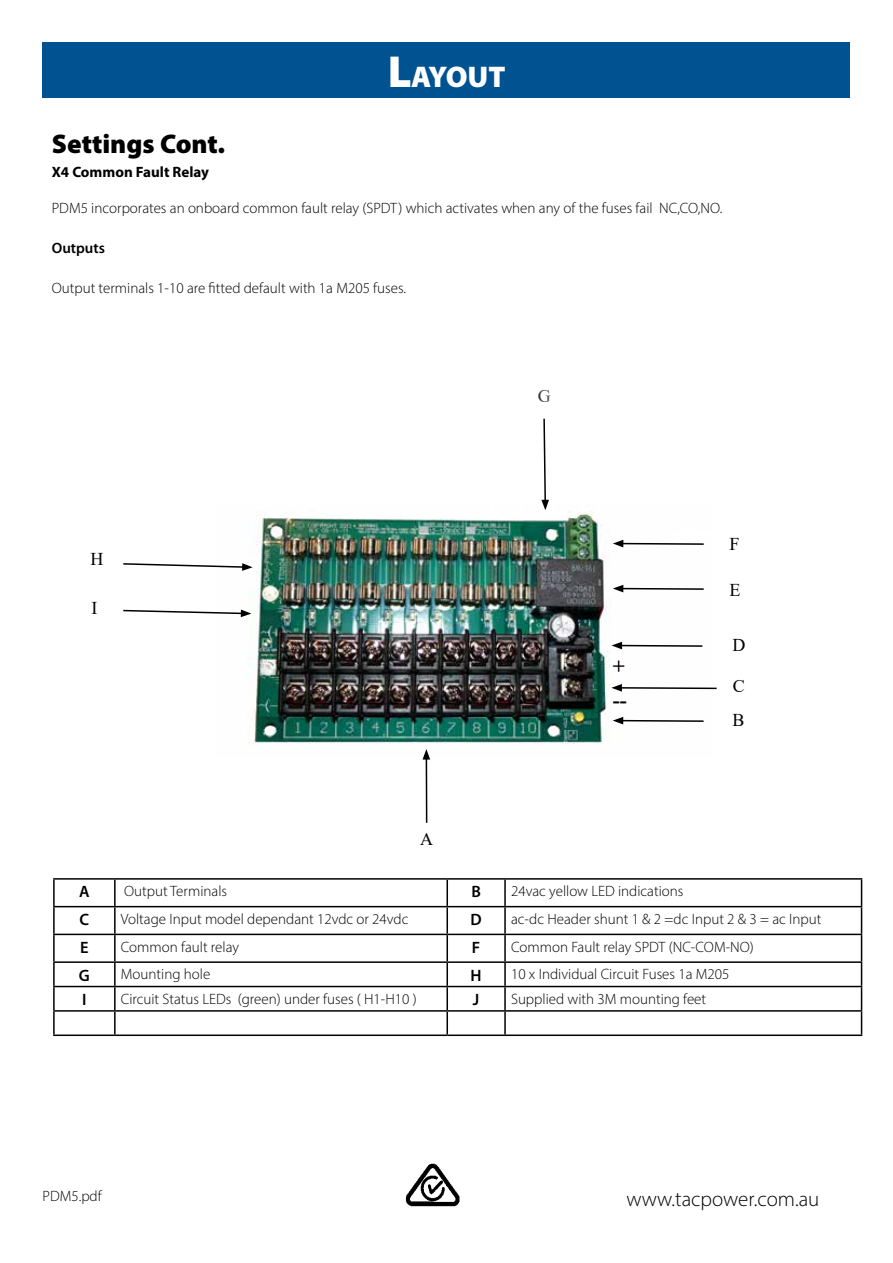
<style>
.page{position:relative;width:893px;height:1263px;background:#fff}
.page>*{position:absolute;margin:0;border:0;box-sizing:border-box;transform-origin:0 0}
.t1{font:900 30px "Myriad Pro";letter-spacing:-.025em;color:#fff}
.t2{font:900 27px "Myriad Pro";color:#000}
.t3{font:300 21px "Myriad Pro";color:#000}
.t4{font:700 21px/34.5px "Times New Roman";color:#000}
.t5{font:18px "Times New Roman";color:#000}
.t6{font:600 16.5px "Myriad Pro";color:#000}
.t7{font:300 15px "Myriad Pro";color:#000}
.t8{font:700 15px "Myriad Pro";color:#000}
.t9{font:600 15px "Myriad Pro";color:#000}
.s1{font-size:45px}
</style>
<div class="page">
<div style="left:43px;top:43px;width:807px;height:55px;background:#005291"></div>
<img style="left:248px;top:511px;width:376px;height:233px">
<div style="left:518px;top:494px;width:5px;height:20px;background:#fff"></div>
<hr style="left:581px;top:495px;width:4px;height:19px;background:#fff">
<hr style="left:551px;top:495px;width:4px;height:19px;background:#fff">
<svg style="left:541px;top:418px;width:8px;height:92px"></svg>
<hr style="left:611px;top:494px;width:4px;height:20px;background:#fff">
<hr style="left:489px;top:496px;width:4px;height:18px;background:#fff">
<svg style="left:611px;top:684px;width:106px;height:8px"></svg>
<svg style="left:612px;top:642px;width:91px;height:7px"></svg>
<svg style="left:123px;top:562px;width:130px;height:9px"></svg>
<hr style="left:426px;top:757px;width:1px;height:66px;background:#000">
<svg style="left:423px;top:749px;width:7px;height:10px"></svg>
<svg style="left:613px;top:585px;width:91px;height:7px"></svg>
<hr style="left:53px;top:878px;width:62px;height:2px;background:#000">
<hr style="left:53px;top:880px;width:2px;height:26px;background:#000">
<hr style="left:115px;top:878px;width:332px;height:2px;background:#000">
<hr style="left:114px;top:880px;width:2px;height:26px;background:#000">
<hr style="left:447px;top:878px;width:58px;height:2px;background:#000">
<hr style="left:446px;top:880px;width:2px;height:26px;background:#000">
<hr style="left:505px;top:878px;width:357px;height:2px;background:#000">
<hr style="left:504px;top:880px;width:2px;height:26px;background:#000">
<hr style="left:53px;top:906px;width:62px;height:1px;background:#000">
<hr style="left:53px;top:907px;width:2px;height:27px;background:#000">
<hr style="left:115px;top:906px;width:332px;height:1px;background:#000">
<hr style="left:114px;top:907px;width:2px;height:27px;background:#000">
<hr style="left:447px;top:906px;width:58px;height:1px;background:#000">
<hr style="left:446px;top:907px;width:2px;height:27px;background:#000">
<hr style="left:505px;top:906px;width:357px;height:1px;background:#000">
<hr style="left:504px;top:907px;width:2px;height:27px;background:#000">
<hr style="left:53px;top:934px;width:62px;height:1px;background:#000">
<hr style="left:53px;top:935px;width:2px;height:26px;background:#000">
<hr style="left:115px;top:934px;width:332px;height:1px;background:#000">
<hr style="left:114px;top:935px;width:2px;height:26px;background:#000">
<hr style="left:447px;top:934px;width:58px;height:1px;background:#000">
<hr style="left:446px;top:935px;width:2px;height:26px;background:#000">
<hr style="left:505px;top:934px;width:357px;height:1px;background:#000">
<hr style="left:504px;top:935px;width:2px;height:26px;background:#000">
<hr style="left:53px;top:961px;width:62px;height:2px;background:#000">
<hr style="left:53px;top:963px;width:2px;height:23px;background:#000">
<hr style="left:115px;top:961px;width:332px;height:2px;background:#000">
<hr style="left:114px;top:963px;width:2px;height:23px;background:#000">
<hr style="left:447px;top:961px;width:58px;height:2px;background:#000">
<hr style="left:446px;top:963px;width:2px;height:23px;background:#000">
<hr style="left:505px;top:961px;width:357px;height:2px;background:#000">
<hr style="left:504px;top:963px;width:2px;height:23px;background:#000">
<hr style="left:53px;top:986px;width:62px;height:1px;background:#000">
<hr style="left:53px;top:987px;width:2px;height:23px;background:#000">
<hr style="left:115px;top:986px;width:332px;height:1px;background:#000">
<hr style="left:114px;top:987px;width:2px;height:23px;background:#000">
<hr style="left:447px;top:986px;width:58px;height:1px;background:#000">
<hr style="left:446px;top:987px;width:2px;height:23px;background:#000">
<hr style="left:505px;top:986px;width:357px;height:1px;background:#000">
<hr style="left:504px;top:987px;width:2px;height:23px;background:#000">
<hr style="left:53px;top:1010px;width:62px;height:2px;background:#000">
<hr style="left:53px;top:1012px;width:2px;height:22px;background:#000">
<hr style="left:115px;top:1010px;width:332px;height:2px;background:#000">
<hr style="left:114px;top:1012px;width:2px;height:22px;background:#000">
<hr style="left:447px;top:1010px;width:58px;height:2px;background:#000">
<hr style="left:446px;top:1012px;width:2px;height:22px;background:#000">
<hr style="left:505px;top:1010px;width:357px;height:2px;background:#000">
<hr style="left:504px;top:1012px;width:2px;height:22px;background:#000">
<svg style="left:861px;top:880px;width:1px;height:154px"></svg>
<hr style="left:53px;top:1034px;width:62px;height:2px;background:#000">
<hr style="left:115px;top:1034px;width:332px;height:2px;background:#000">
<hr style="left:447px;top:1034px;width:58px;height:2px;background:#000">
<hr style="left:505px;top:1034px;width:357px;height:2px;background:#000">
<svg style="left:613px;top:717px;width:91px;height:7px"></svg>
<svg style="left:123px;top:609px;width:128px;height:8px"></svg>
<svg style="left:613px;top:526px;width:91px;height:21px"></svg>
<img style="left:405px;top:1163px;width:55px;height:44px">
<h1 class="t1" style="left:387px;top:57px;width:120px"><span class="s1">L</span>AYOUT</h1>
<h2 class="t2" style="left:52px;top:126px;width:175px">Settings Cont.</h2>
<p class="t8" style="left:52px;top:163px;width:159px">X4 Common Fault Relay</p>
<p class="t7" style="left:52px;top:199px;width:672px">PDM5 incorporates an onboard common fault relay (SPDT) which activates when any of the fuses fail NC,CO,NO.</p>
<p class="t9" style="left:52px;top:238px;width:55px">Outputs</p>
<p class="t7" style="left:52px;top:279px;width:356px">Output terminals 1-10 are fitted default with 1a M205 fuses.</p>
<p class="t5" style="left:90px;top:546px;width:14px">H</p>
<p class="t5" style="left:91px;top:595px;width:7px">I</p>
<p class="t5" style="left:420px;top:826px;width:14px">A</p>
<p class="t5" style="left:537px;top:383px;width:14px">G</p>
<h3 class="t4" style="left:613px;top:648px;width:15px">+ --</h3>
<p class="t5" style="left:730px;top:531px;width:12px">F</p>
<p class="t5" style="left:730px;top:577px;width:12px">E</p>
<p class="t5" style="left:733px;top:632px;width:14px">D</p>
<p class="t5" style="left:733px;top:673px;width:14px">C</p>
<p class="t5" style="left:733px;top:707px;width:14px">B</p>
<p class="t6" style="left:79px;top:881px;width:12px">A</p>
<p class="t7" style="left:124px;top:882px;width:105px">Output Terminals</p>
<p class="t6" style="left:471px;top:881px;width:11px">B</p>
<p class="t7" style="left:511px;top:882px;width:174px">24vac yellow LED indications</p>
<p class="t6" style="left:80px;top:909px;width:11px">C</p>
<p class="t7" style="left:121px;top:910px;width:289px">Voltage Input model dependant 12vdc or 24vdc</p>
<p class="t6" style="left:470px;top:909px;width:13px">D</p>
<p class="t7" style="left:511px;top:910px;width:312px">ac-dc Header shunt 1 &amp; 2 =dc Input 2 &amp; 3 = ac Input</p>
<p class="t6" style="left:80px;top:937px;width:10px">E</p>
<p class="t7" style="left:121px;top:938px;width:120px">Common fault relay</p>
<p class="t6" style="left:472px;top:937px;width:10px">F</p>
<p class="t7" style="left:511px;top:938px;width:244px">Common Fault relay SPDT (NC-COM-NO)</p>
<p class="t6" style="left:79px;top:964px;width:12px">G</p>
<p class="t7" style="left:121px;top:965px;width:91px">Mounting hole</p>
<p class="t6" style="left:471px;top:964px;width:13px">H</p>
<p class="t7" style="left:511px;top:965px;width:220px">10 x Individual Circuit Fuses 1a M205</p>
<p class="t6" style="left:82px;top:989px;width:6px">I</p>
<p class="t7" style="left:121px;top:990px;width:297px">Circuit Status LEDs (green) under fuses ( H1-H10 )</p>
<p class="t6" style="left:473px;top:989px;width:8px">J</p>
<p class="t7" style="left:511px;top:990px;width:197px">Supplied with 3M mounting feet</p>
<p class="t7" style="left:43px;top:1187px;width:61px">PDM5.pdf</p>
<h3 class="t3" style="left:626px;top:1186px;width:194px">www.tacpower.com.au</h3>
</div>
